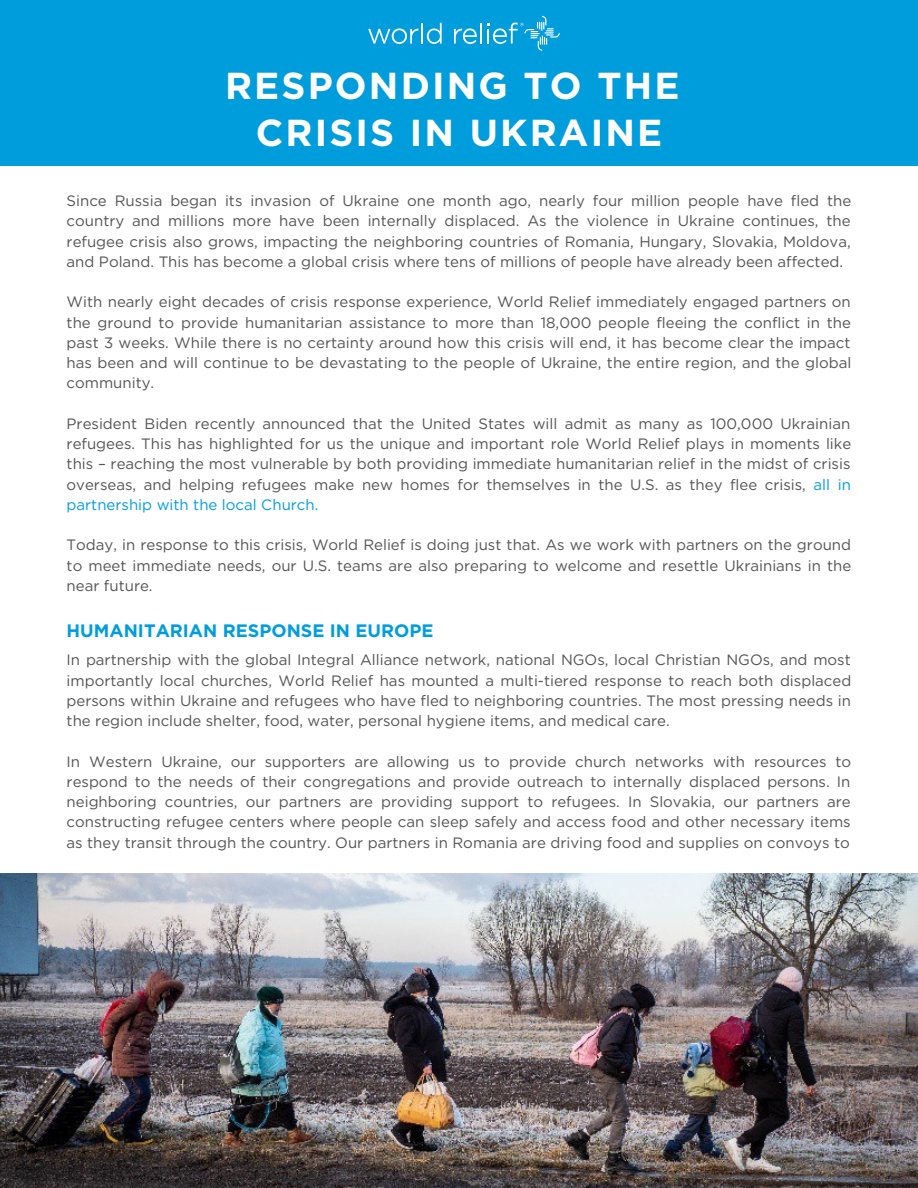
<style>
.page{position:relative;width:918px;height:1188px;background:#fff}
.page>*{position:absolute;margin:0;border:0;box-sizing:border-box;transform-origin:0 0}
.t1{font:700 37.5px "Gotham";letter-spacing:.055em;color:#fff}
.t2{font:700 18px "Gotham";color:#009ddc}
.t3{font:15px/20.2px "Gotham";color:#545454;text-align:justify}
.s1{color:#009ddc}
</style>
<div class="page">
<div style="left:0;top:0;width:918px;height:166px;background:#009ddc"></div>
<svg style="left:454px;top:28px;width:23px;height:16px"></svg>
<hr style="left:480px;top:23px;width:2px;height:21px;background:#fff">
<svg style="left:368px;top:23px;width:74px;height:21px"></svg>
<svg style="left:487px;top:16px;width:73px;height:35px"></svg>
<img style="left:0;top:873px;width:918px;height:315px">
<p class="t1" style="left:225px;top:63px;width:456px">RESPONDING TO THE</p>
<p class="t1" style="left:256px;top:110px;width:408px">CRISIS IN UKRAINE</p>
<p class="t3" style="left:67px;top:191px;width:786px">Since Russia began its invasion of Ukraine one month ago, nearly four million people have fled the country and millions more have been internally displaced. As the violence in Ukraine continues, the refugee crisis also grows, impacting the neighboring countries of Romania, Hungary, Slovakia, Moldova, and Poland. This has become a global crisis where tens of millions of people have already been affected.</p>
<p class="t3" style="left:67px;top:292px;width:786px">With nearly eight decades of crisis response experience, World Relief immediately engaged partners on the ground to provide humanitarian assistance to more than 18,000 people fleeing the conflict in the past 3 weeks. While there is no certainty around how this crisis will end, it has become clear the impact has been and will continue to be devastating to the people of Ukraine, the entire region, and the global community.</p>
<p class="t3" style="left:67px;top:413px;width:786px">President Biden recently announced that the United States will admit as many as 100,000 Ukrainian refugees. This has highlighted for us the unique and important role World Relief plays in moments like this – reaching the most vulnerable by both providing immediate humanitarian relief in the midst of crisis overseas, and helping refugees make new homes for themselves in the U.S. as they flee crisis, <span class="s1">all in partnership with the local Church.</span></p>
<p class="t3" style="left:67px;top:535px;width:786px">Today, in response to this crisis, World Relief is doing just that. As we work with partners on the ground to meet immediate needs, our U.S. teams are also preparing to welcome and resettle Ukrainians in the near future.</p>
<p class="t2" style="left:67px;top:620px;width:369px">HUMANITARIAN RESPONSE IN EUROPE</p>
<p class="t3" style="left:67px;top:650px;width:786px">In partnership with the global Integral Alliance network, national NGOs, local Christian NGOs, and most importantly local churches, World Relief has mounted a multi-tiered response to reach both displaced persons within Ukraine and refugees who have fled to neighboring countries. The most pressing needs in the region include shelter, food, water, personal hygiene items, and medical care.</p>
<p class="t3" style="left:67px;top:751px;width:786px">In Western Ukraine, our supporters are allowing us to provide church networks with resources to respond to the needs of their congregations and provide outreach to internally displaced persons. In neighboring countries, our partners are providing support to refugees. In Slovakia, our partners are constructing refugee centers where people can sleep safely and access food and other necessary items as they transit through the country. Our partners in Romania are driving food and supplies on convoys to</p>
</div>
